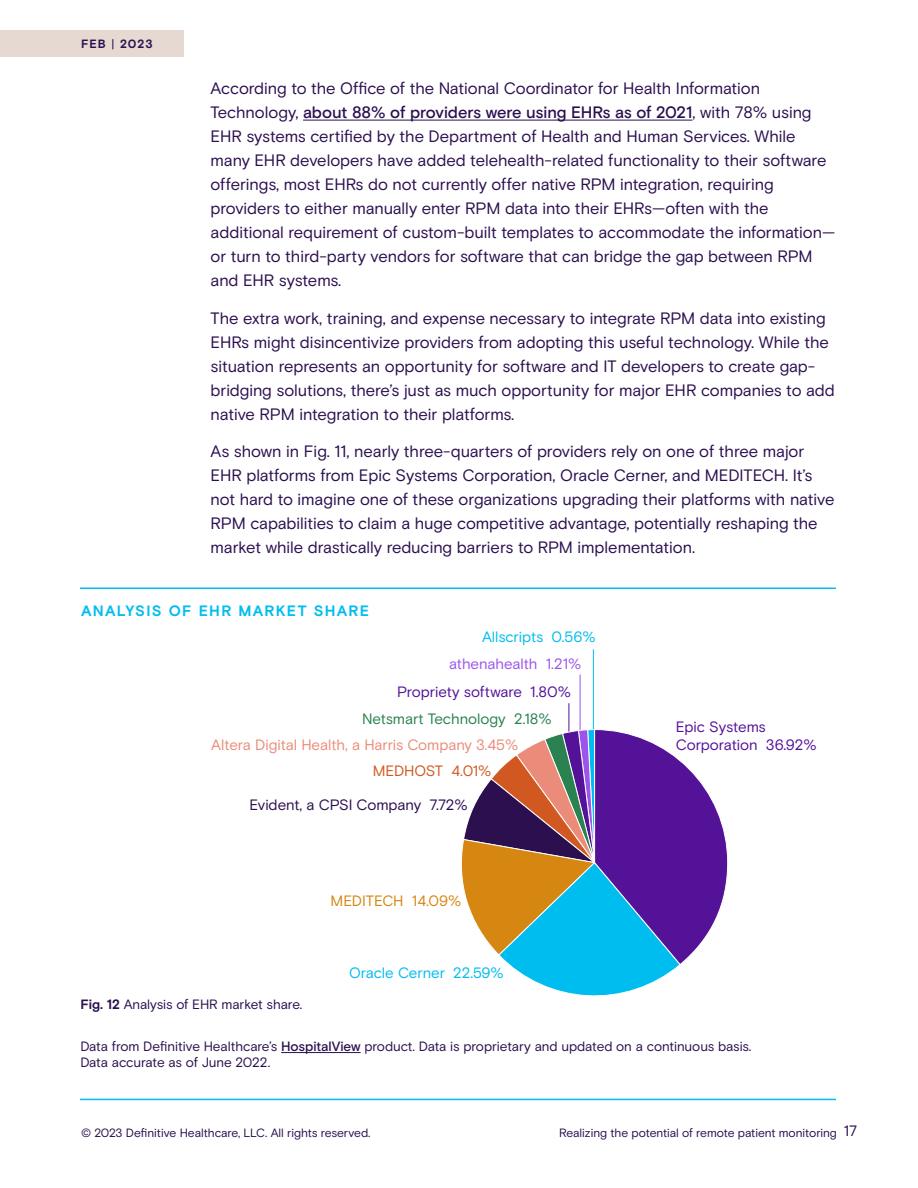
<style>
.page{position:relative;width:918px;height:1188px;background:#fff}
.page>*{position:absolute;margin:0;border:0;box-sizing:border-box;transform-origin:0 0}
.Body_copy_11_16{font:16.5px/24px "Basis Grotesque";letter-spacing:-.005em;color:#2b0f4f}
.t1{font:15px/26.4px "Basis Grotesque";letter-spacing:-.01em;color:#eb8c7a}
.t2{font:15px/18px "Basis Grotesque";letter-spacing:-.005em;color:#541299}
.t3{font:15px "Basis Grotesque";letter-spacing:-.005em;color:#00bdf0}
.t4{font:15px "Basis Grotesque";letter-spacing:-.015em;color:#2b0f4f}
.Alternate_Subhead_10{font:700 15px "Basis Grotesque";letter-spacing:.085em;color:#00bdf0}
.t5{font:15px "Basis Grotesque";letter-spacing:-.005em;color:#29824f}
.t6{font:15px "Basis Grotesque";letter-spacing:-.005em;color:#9c54ed}
.t7{font:15px "Basis Grotesque";letter-spacing:-.015em;color:#d68712}
._9pt_chart_copy{font:13.5px/15.5px "Basis Grotesque";letter-spacing:-.01em;color:#2b0f4f}
.Fig_Description{font:13.5px "Basis Grotesque";letter-spacing:-.01em;color:#2b0f4f}
.t8{font:12px "Basis Grotesque";letter-spacing:-.005em;color:#2b0f4f}
.t9{font:700 12px "Basis Grotesque";letter-spacing:.08em;color:#2b0f4f}
.s1{font-weight:400}
.s2{font-weight:500}
.s3{color:#d15921}
.s4{font-weight:700}
.s5{font-size:15px}
</style>
<div class="page">
<div style="left:0;top:30px;width:184px;height:27px;background:#e5d9d1"></div>
<hr style="left:303px;top:120px;width:389px;height:1px;background:#2b0f4f">
<hr style="left:593px;top:649px;width:1px;height:107px;background:#00bdf0">
<hr style="left:580px;top:675px;width:1px;height:81px;background:#9c54ed">
<hr style="left:569px;top:703px;width:1px;height:57px;background:#541299">
<svg style="left:461px;top:729px;width:267px;height:267px"></svg>
<hr style="left:80px;top:588px;width:756px;height:1px;background:#00bdf0">
<hr style="left:80px;top:1099px;width:756px;height:1px;background:#00bdf0">
<hr style="left:281px;top:1052px;width:80px;height:1px;background:#2b0f4f">
<p class="t9" style="left:81px;top:37px;width:73px">FEB <span class="s1">|</span> 2023</p>
<p class="Body_copy_11_16" style="left:211px;top:77px;width:626px">According to the Office of the National Coordinator for Health Information Technology, <span class="s2">about 88% of providers were using EHRs as of 2021</span>, with 78% using EHR systems certified by the Department of Health and Human Services. While many EHR developers have added telehealth-related functionality to their software offerings, most EHRs do not currently offer native RPM integration, requiring providers to either manually enter RPM data into their EHRs—often with the additional requirement of custom-built templates to accommodate the information— or turn to third-party vendors for software that can bridge the gap between RPM and EHR systems.</p>
<p class="Body_copy_11_16" style="left:211px;top:307px;width:626px">The extra work, training, and expense necessary to integrate RPM data into existing EHRs might disincentivize providers from adopting this useful technology. While the situation represents an opportunity for software and IT developers to create gap&shy;bridging solutions, there’s just as much opportunity for major EHR companies to add native RPM integration to their platforms.</p>
<p class="Body_copy_11_16" style="left:211px;top:440px;width:625px">As shown in Fig. 11, nearly three-quarters of providers rely on one of three major EHR platforms from Epic Systems Corporation, Oracle Cerner, and MEDITECH. It’s not hard to imagine one of these organizations upgrading their platforms with native RPM capabilities to claim a huge competitive advantage, potentially reshaping the market while drastically reducing barriers to RPM implementation.</p>
<p class="Alternate_Subhead_10" style="left:81px;top:602px;width:290px">ANALYSIS OF EHR MARKET SHARE</p>
<p class="t3" style="left:482px;top:628px;width:115px">Allscripts 0.56%</p>
<p class="t6" style="left:449px;top:655px;width:134px">athenahealth 1.21%</p>
<p class="t2" style="left:397px;top:683px;width:175px">Propriety software 1.80%</p>
<p class="t5" style="left:362px;top:710px;width:191px">Netsmart Technology 2.18%</p>
<p class="t1" style="left:373px;top:732px;width:147px;text-indent:-162px">Altera Digital Health, a Harris Company 3.45%<br><span class="s3">MEDHOST 4.01%</span></p>
<p class="t4" style="left:249px;top:796px;width:220px">Evident, a CPSI Company 7.72%</p>
<p class="t7" style="left:331px;top:892px;width:132px">MEDITECH 14.09%</p>
<p class="t3" style="left:349px;top:964px;width:156px">Oracle Cerner 22.59%</p>
<p class="t2" style="left:676px;top:718px;width:142px">Epic Systems<br>Corporation 36.92%</p>
<p class="Fig_Description" style="left:80px;top:996px;width:224px"><span class="s4">Fig. 12</span> Analysis of EHR market share.</p>
<p class="_9pt_chart_copy" style="left:80px;top:1039px;width:673px">Data from Definitive Healthcare’s <span class="s2">HospitalView</span> product. Data is proprietary and updated on a continuous basis.<br>Data accurate as of June 2022.</p>
<p class="t8" style="left:81px;top:1126px;width:291px">© 2023 Definitive Healthcare, LLC. All rights reserved.</p>
<p class="t8" style="left:559px;top:1126px;width:299px">Realizing the potential of remote patient monitoring <span class="s5">17</span></p>
</div>
